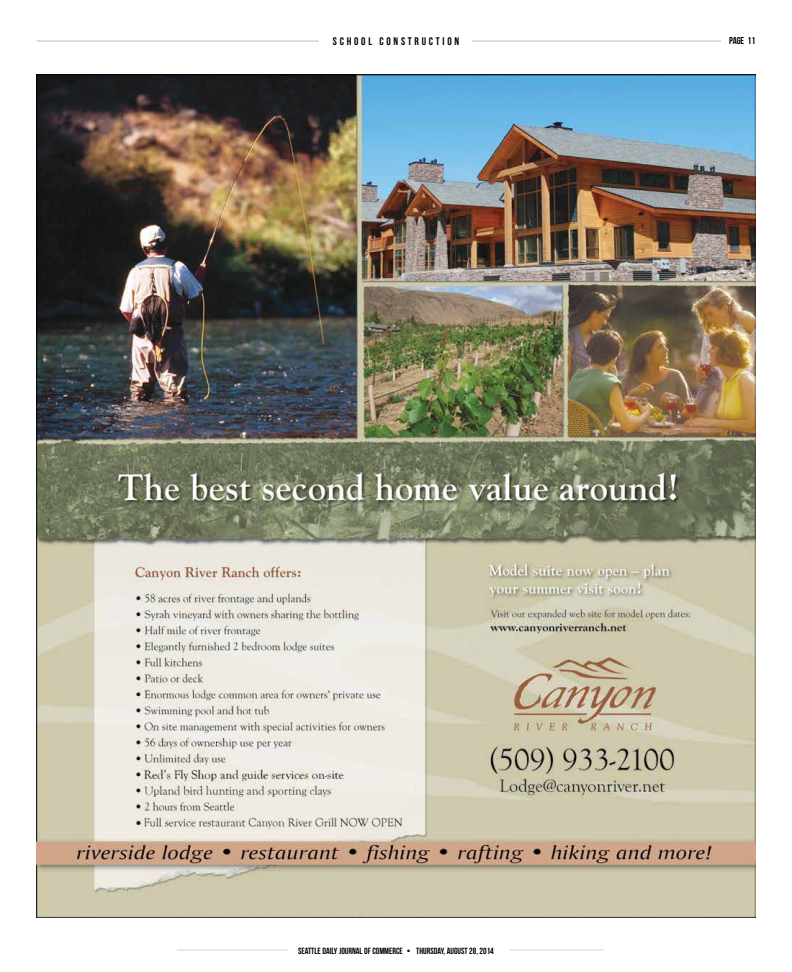
<style>
.page{position:relative;width:792px;height:972px;background:#fff}
.page>*{position:absolute;margin:0;border:0;box-sizing:border-box;transform-origin:0 0}
.t1{font:11px "Bebas Neue";letter-spacing:.25em;color:#000}
.t2{font:10px "Bebas Neue";color:#000}
.t3{font:9px "Bebas Neue";color:#000}
.s1{color:#fff}
</style>
<div class="page">
<hr style="left:36px;top:41px;width:720px;height:1px;background:#d1d3d4">
<div style="left:319px;top:36px;width:153px;height:12px;background:#fff"></div>
<div style="left:721px;top:36px;width:36px;height:14px;background:#fff"></div>
<hr style="left:177px;top:950px;width:427px;height:1px;background:#d1d3d4">
<div style="left:288px;top:942px;width:222px;height:18px;background:#fff"></div>
<img style="left:36px;top:74px;width:720px;height:843px">
<p class="t1" style="left:333px;top:35px;width:128px">SCHOOL CONSTRUCTION</p>
<p class="t2" style="left:729px;top:35px;width:29px">PAGE 11<span class="s1">XX</span></p>
<p class="t3" style="left:298px;top:946px;width:126px">SEATTLE DAILY JOURNAL OF COMMERCE • THURSD</p>
<p class="t3" style="left:438px;top:946px;width:58px">AY, AUGUST 28, 2014</p>
</div>
